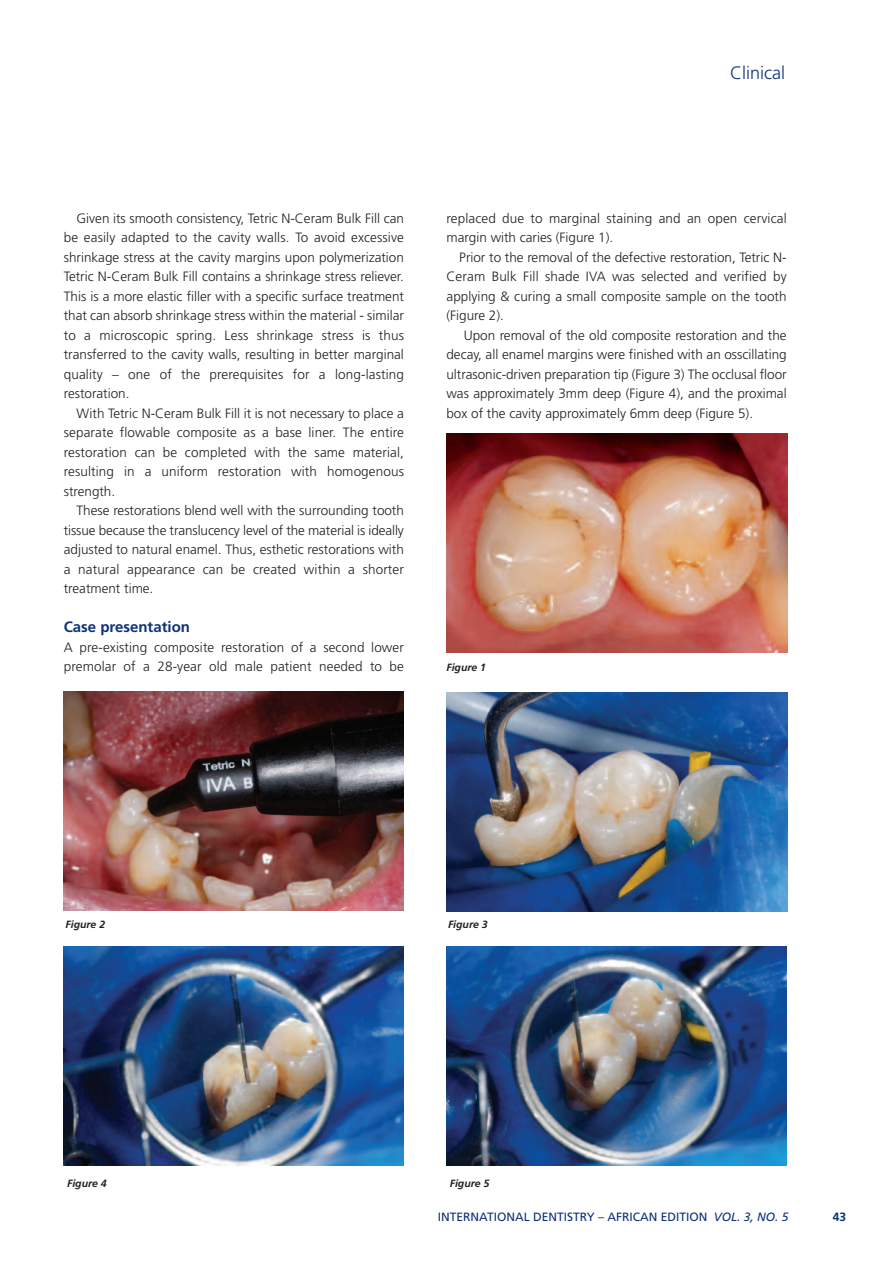
<style>
.page{position:relative;width:893px;height:1263px;background:#fff}
.page>*{position:absolute;margin:0;border:0;box-sizing:border-box;transform-origin:0 0}
.t1{font:300 18px "Frutiger";color:#0d3079}
.t2{font:700 15px "Frutiger";color:#0d3079}
.t3{font:300 13.5px/19.5px "Frutiger";letter-spacing:.01em;color:#231f20;text-align:justify}
.t4{font:12px "Frutiger";color:#0d3079}
.t5{font:700 12px "Frutiger";color:#0d3079}
.t6{font:italic 700 10.5px "Frutiger";color:#231f20}
.s1{font-style:italic}
</style>
<div class="page">
<img style="left:446px;top:434px;width:342px;height:219px">
<img style="left:64px;top:691px;width:340px;height:219px">
<img style="left:446px;top:692px;width:342px;height:219px">
<img style="left:64px;top:947px;width:340px;height:219px">
<img style="left:446px;top:947px;width:341px;height:219px">
<h1 class="t1" style="left:730px;top:65px;width:56px">Clinical</h1>
<p class="t3" style="left:64px;top:209px;width:342px;text-indent:13px">Given its smooth consistency, Tetric N-Ceram Bulk Fill can be easily adapted to the cavity walls. To avoid excessive shrinkage stress at the cavity margins upon polymerization Tetric N-Ceram Bulk Fill contains a shrinkage stress reliever.<br>This is a more elastic filler with a specific surface treatment that can absorb shrinkage stress within the material - similar to a microscopic spring. Less shrinkage stress is thus transferred to the cavity walls, resulting in better marginal quality – one of the prerequisites for a long-lasting restoration.</p>
<p class="t3" style="left:64px;top:404px;width:342px;text-indent:13px">With Tetric N-Ceram Bulk Fill it is not necessary to place a separate flowable composite as a base liner. The entire restoration can be completed with the same material, resulting in a uniform restoration with homogenous strength.</p>
<p class="t3" style="left:64px;top:502px;width:342px;text-indent:13px">These restorations blend well with the surrounding tooth tissue because the translucency level of the material is ideally adjusted to natural enamel. Thus, esthetic restorations with a natural appearance can be created within a shorter treatment time.</p>
<p class="t2" style="left:64px;top:621px;width:128px">Case presentation</p>
<p class="t3" style="left:64px;top:638px;width:342px">A pre-existing composite restoration of a second lower premolar of a 28-year old male patient needed to be</p>
<p class="t3" style="left:446px;top:209px;width:342px">replaced due to marginal staining and an open cervical margin with caries (Figure 1).</p>
<p class="t3" style="left:446px;top:248px;width:342px;text-indent:13px">Prior to the removal of the defective restoration, Tetric N-Ceram Bulk Fill shade IVA was selected and verified by applying &amp; curing a small composite sample on the tooth (Figure 2).</p>
<p class="t3" style="left:446px;top:326px;width:342px;text-indent:17px">Upon removal of the old composite restoration and the decay, all enamel margins were finished with an osscillating ultrasonic-driven preparation tip (Figure 3) The occlusal floor was approximately 3mm deep (Figure 4), and the proximal box of the cavity approximately 6mm deep (Figure 5).</p>
<p class="t6" style="left:446px;top:663px;width:41px">Figure 1</p>
<p class="t6" style="left:66px;top:920px;width:41px">Figure 2</p>
<p class="t6" style="left:448px;top:920px;width:41px">Figure 3</p>
<p class="t6" style="left:67px;top:1179px;width:41px">Figure 4</p>
<p class="t6" style="left:450px;top:1179px;width:41px">Figure 5</p>
<p class="t4" style="left:438px;top:1212px;width:352px">INTERNATIONAL DENTISTRY – AFRICAN EDITION <span class="s1">VOL. 3, NO. 5</span></p>
<p class="t5" style="left:833px;top:1212px;width:15px">43</p>
</div>
